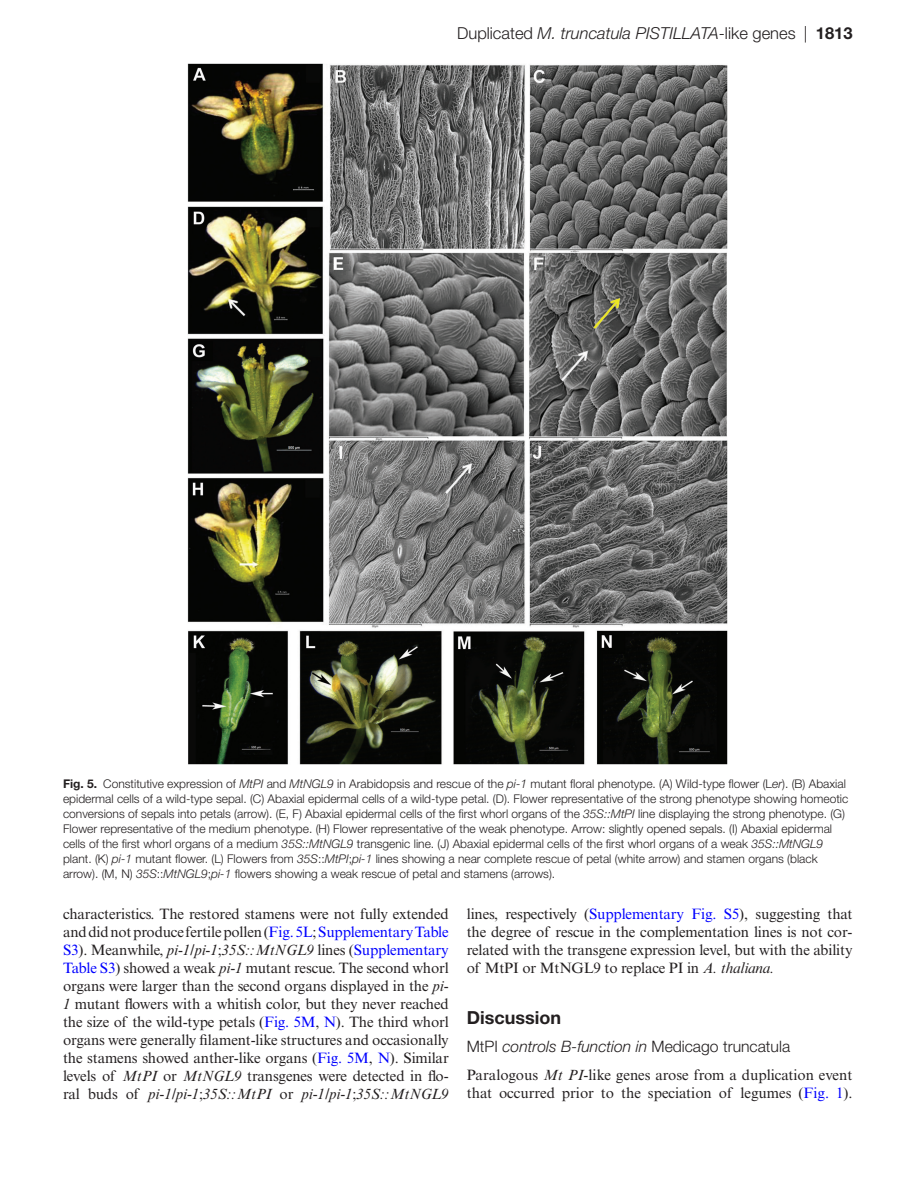
<style>
.page{position:relative;width:919px;height:1187px;background:#fff}
.page>*{position:absolute;margin:0;border:0;box-sizing:border-box;transform-origin:0 0}
.t1{font:700 18px "Helvetica Neue LT Std";color:#231f20}
.t2{font:italic 300 16.5px "Helvetica Neue LT Std";color:#231f20}
.t3{font:300 15.75px "Helvetica Neue LT Std";color:#231f20}
.t4{font:15px/18px "Times New Roman MT Std";letter-spacing:-.01em;color:#231f20;text-align:justify}
.t5{font:300 12px/15px "Helvetica Neue LT Std";color:#231f20}
.s1{font-style:normal}
.s2{font-weight:700;font-style:normal}
.s3{font-weight:700}
.s4{font-style:italic}
.s5{color:#00f}
</style>
<div class="page">
<img style="left:187px;top:63px;width:540px;height:701px">
<p class="t2" style="left:457px;top:23px;width:397px"><span class="s1">Duplicated</span> M. truncatula PISTILLATA<span class="s1">-like genes |</span> <span class="s2">1813</span></p>
<p class="t5" style="left:63px;top:776px;width:786px"><span class="s3">Fig. 5.</span> Constitutive expression of <span class="s4">MtPI</span> and <span class="s4">MtNGL9</span> in Arabidopsis and rescue of the <span class="s4">pi-1</span> mutant floral phenotype. (A) Wild-type flower (L<span class="s4">er</span>). (B) Abaxial epidermal cells of a wild-type sepal. (C) Abaxial epidermal cells of a wild-type petal. (D). Flower representative of the strong phenotype showing homeotic conversions of sepals into petals (arrow). (E, F) Abaxial epidermal cells of the first whorl organs of the <span class="s4">35S::MtPI</span> line displaying the strong phenotype. (G)<br>Flower representative of the medium phenotype. (H) Flower representative of the weak phenotype. Arrow: slightly opened sepals. (I) Abaxial epidermal cells of the first whorl organs of a medium <span class="s4">35S::MtNGL9</span> transgenic line. (J) Abaxial epidermal cells of the first whorl organs of a weak <span class="s4">35S::MtNGL9 </span>plant. (K) <span class="s4">pi-1</span> mutant flower. (L) Flowers from <span class="s4">35S</span>::<span class="s4">MtPI</span>;<span class="s4">pi-1</span> lines showing a near complete rescue of petal (white arrow) and stamen organs (black arrow). (M, N) <span class="s4">35S</span>::<span class="s4">MtNGL9</span>;<span class="s4">pi-1</span> flowers showing a weak rescue of petal and stamens (arrows).</p>
<p class="t4" style="left:63px;top:905px;width:387px">characteristics. The restored stamens were not fully extended and did not produce fertile pollen (<span class="s5">Fig. 5L</span>; <span class="s5">Supplementary Table S3</span>). Meanwhile, <span class="s4">pi-1/pi-1</span>;<span class="s4">35S::MtNGL9</span> lines (<span class="s5">Supplementary Table S3</span>) showed a weak <span class="s4">pi-1</span> mutant rescue. The second whorl organs were larger than the second organs displayed in the <span class="s4">pi-1</span> mutant flowers with a whitish color, but they never reached the size of the wild-type petals (<span class="s5">Fig. 5M</span>, <span class="s5">N</span>). The third whorl organs were generally filament-like structures and occasionally the stamens showed anther-like organs (<span class="s5">Fig. 5M</span>, <span class="s5">N</span>). Similar levels of <span class="s4">MtPI</span> or <span class="s4">MtNGL9</span> transgenes were detected in flo&shy;ral buds of <span class="s4">pi-1/pi-1</span>;<span class="s4">35S::MtPI</span> or <span class="s4">pi-1/pi-1</span>;<span class="s4">35S::MtNGL9</span></p>
<p class="t4" style="left:466px;top:905px;width:387px">lines, respectively (<span class="s5">Supplementary Fig. S5</span>), suggesting that the degree of rescue in the complementation lines is not cor&shy;related with the transgene expression level, but with the ability of MtPI or MtNGL9 to replace PI in <span class="s4">A. thaliana.</span></p>
<p class="t1" style="left:466px;top:1006px;width:96px">Discussion</p>
<p class="t3" style="left:466px;top:1036px;width:325px">MtPI <span class="s4">controls B-function in</span> Medicago truncatula</p>
<p class="t4" style="left:466px;top:1066px;width:387px">Paralogous <span class="s4">Mt PI</span>-like genes arose from a duplication event that occurred prior to the speciation of legumes (<span class="s5">Fig. 1</span>).</p>
</div>
